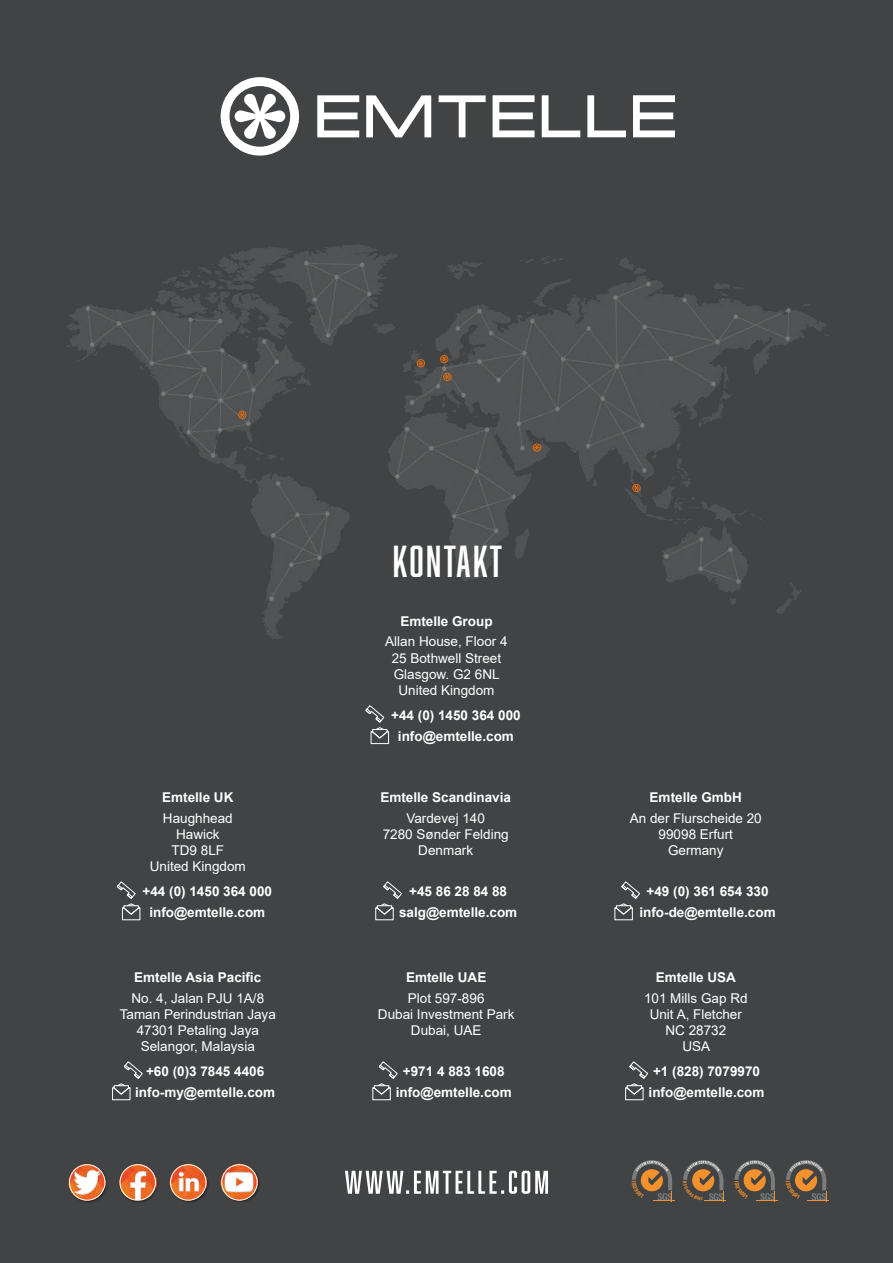
<style>
.page{position:relative;width:893px;height:1263px;background:#414344}
.page>*{position:absolute;margin:0;border:0;box-sizing:border-box;transform-origin:0 0}
.t1{font:41.25px "Abolition";letter-spacing:.06em;color:#fff}
.t2{font:13.5px/16.2px "Arial";color:#fff;text-align:center}
.t3{font:700 13.5px/21px "Arial";color:#fff;text-align:center}
</style>
<div class="page">
<img style="left:66px;top:244px;width:763px;height:396px">
<svg style="left:417px;top:359px;width:8px;height:8px"></svg>
<svg style="left:238px;top:411px;width:8px;height:8px"></svg>
<svg style="left:440px;top:355px;width:8px;height:8px"></svg>
<svg style="left:443px;top:373px;width:8px;height:8px"></svg>
<svg style="left:533px;top:443px;width:8px;height:9px"></svg>
<svg style="left:632px;top:484px;width:9px;height:8px"></svg>
<svg style="left:345px;top:1171px;width:203px;height:23px"></svg>
<div style="left:68px;top:1164px;width:40px;height:39px;background:#000;opacity:.5"></div>
<img style="left:69px;top:1164px;width:37px;height:37px">
<div style="left:169px;top:1163px;width:41px;height:40px;background:#000;opacity:.5"></div>
<img style="left:170px;top:1164px;width:37px;height:37px">
<div style="left:221px;top:1163px;width:39px;height:40px;background:#000;opacity:.5"></div>
<img style="left:221px;top:1164px;width:37px;height:37px">
<div style="left:119px;top:1164px;width:40px;height:39px;background:#000;opacity:.5"></div>
<img style="left:119px;top:1164px;width:37px;height:37px">
<div style="left:69px;top:1164px;width:36px;height:36px;border:1px solid #fff;border-radius:50%"></div>
<div style="left:120px;top:1164px;width:36px;height:36px;border:1px solid #fff;border-radius:50%"></div>
<div style="left:170px;top:1164px;width:36px;height:36px;border:1px solid #fff;border-radius:50%"></div>
<div style="left:221px;top:1164px;width:37px;height:36px;border:1px solid #fff;border-radius:50%"></div>
<svg style="left:221px;top:77px;width:78px;height:79px"></svg>
<svg style="left:317px;top:95px;width:42px;height:42px"></svg>
<svg style="left:493px;top:95px;width:42px;height:42px"></svg>
<svg style="left:633px;top:95px;width:42px;height:42px"></svg>
<svg style="left:366px;top:95px;width:65px;height:42px"></svg>
<svg style="left:439px;top:95px;width:47px;height:42px"></svg>
<svg style="left:542px;top:95px;width:38px;height:42px"></svg>
<svg style="left:587px;top:95px;width:39px;height:42px"></svg>
<svg style="left:116px;top:881px;width:25px;height:40px"></svg>
<svg style="left:112px;top:1061px;width:31px;height:40px"></svg>
<svg style="left:372px;top:1061px;width:26px;height:40px"></svg>
<svg style="left:625px;top:1061px;width:23px;height:40px"></svg>
<svg style="left:375px;top:881px;width:27px;height:40px"></svg>
<svg style="left:614px;top:881px;width:26px;height:40px"></svg>
<svg style="left:365px;top:705px;width:24px;height:39px"></svg>
<svg style="left:632px;top:1160px;width:43px;height:42px"></svg>
<svg style="left:683px;top:1160px;width:43px;height:42px"></svg>
<svg style="left:735px;top:1160px;width:42px;height:42px"></svg>
<svg style="left:786px;top:1160px;width:43px;height:42px"></svg>
<h1 class="t1" style="left:393px;top:538px;width:111px">KONTAKT</h1>
<p class="t3" style="left:162px;top:787px;width:73px">Emtelle UK</p>
<p class="t2" style="left:150px;top:810px;width:98px">Haughhead<br>Hawick<br>TD9 8LF<br>United Kingdom</p>
<p class="t3" style="left:143px;top:881px;width:131px">+44 (0) 1450 364 000 info@emtelle.com</p>
<p class="t3" style="left:134px;top:967px;width:129px">Emtelle Asia Pacific</p>
<p class="t2" style="left:120px;top:990px;width:158px">No. 4, Jalan PJU 1A/8<br>Taman Perindustrian Jaya<br>47301 Petaling Jaya<br>Selangor, Malaysia</p>
<p class="t3" style="left:400px;top:611px;width:94px">Emtelle Group</p>
<p class="t2" style="left:385px;top:633px;width:124px">Allan House, Floor 4<br>25 Bothwell Street<br>Glasgow. G2 6NL<br>United Kingdom</p>
<p class="t3" style="left:391px;top:705px;width:131px">+44 (0) 1450 364 000 info@emtelle.com</p>
<p class="t3" style="left:380px;top:787px;width:132px">Emtelle Scandinavia</p>
<p class="t2" style="left:383px;top:810px;width:128px">Vardevej 140<br>7280 Sønder Felding<br>Denmark</p>
<p class="t3" style="left:650px;top:787px;width:94px">Emtelle GmbH</p>
<p class="t2" style="left:630px;top:810px;width:134px">An der Flurscheide 20<br>99098 Erfurt<br>Germany</p>
<p class="t3" style="left:399px;top:881px;width:120px">+45 86 28 84 88 salg@emtelle.com</p>
<p class="t3" style="left:639px;top:881px;width:138px">+49 (0) 361 654 330 info-de@emtelle.com</p>
<p class="t3" style="left:406px;top:967px;width:82px">Emtelle UAE</p>
<p class="t2" style="left:378px;top:990px;width:138px">Plot 597-896<br>Dubai Investment Park<br>Dubai, UAE</p>
<p class="t3" style="left:656px;top:967px;width:82px">Emtelle USA</p>
<p class="t2" style="left:644px;top:990px;width:105px">101 Mills Gap Rd<br>Unit A, Fletcher<br>NC 28732<br>USA</p>
<p class="t3" style="left:135px;top:1061px;width:141px">+60 (0)3 7845 4406 info-my@emtelle.com</p>
<p class="t3" style="left:396px;top:1061px;width:117px">+971 4 883 1608 info@emtelle.com</p>
<p class="t3" style="left:649px;top:1061px;width:117px">+1 (828) 7079970 info@emtelle.com</p>
</div>
